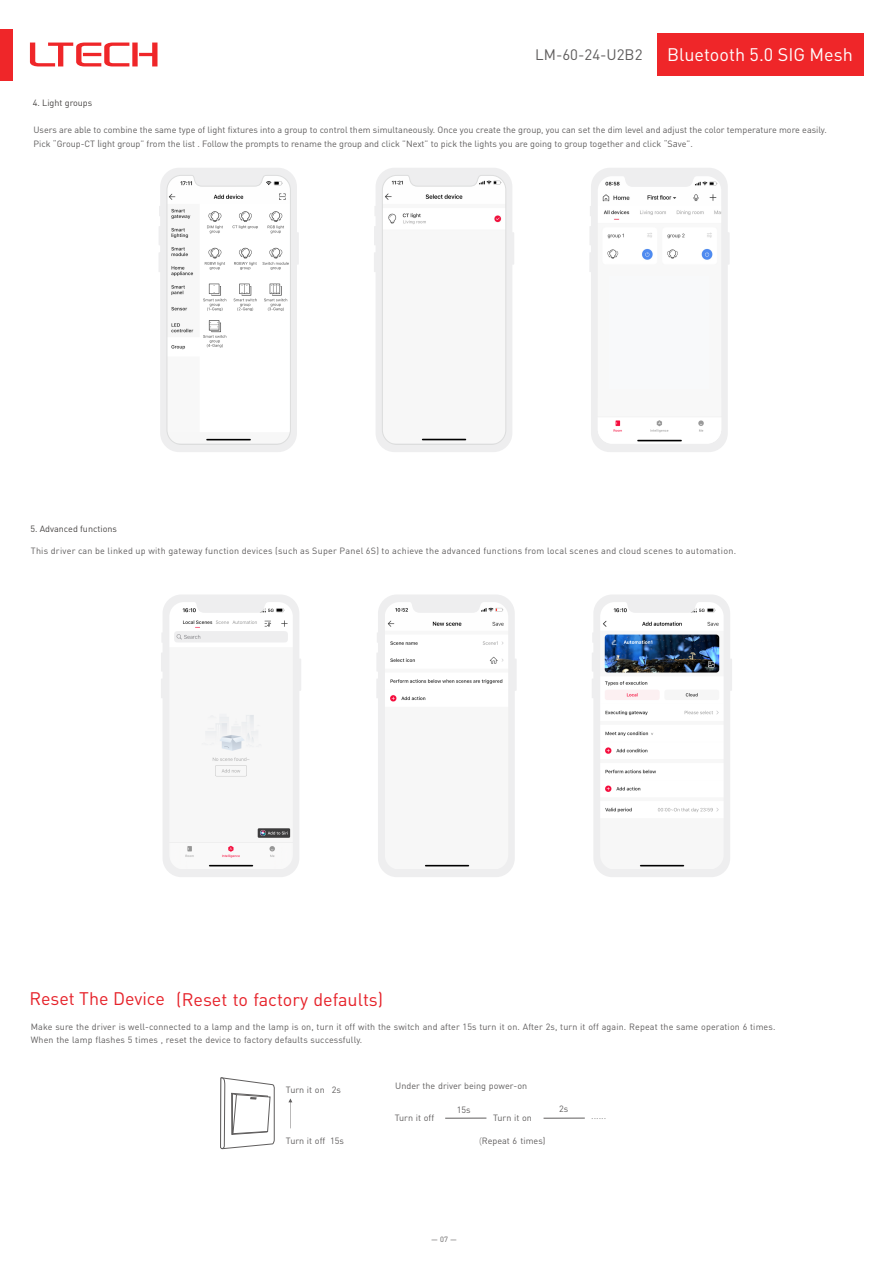
<style>
.page{position:relative;width:893px;height:1263px;background:#fff}
.page>*{position:absolute;margin:0;border:0;box-sizing:border-box;transform-origin:0 0}
.t1{font:18px "DIN Pro";color:#e62129}
.t2{font:18px "DIN Pro";color:#fefefe}
.t3{font:15px "DIN Pro";color:#5f5d5d}
.t4{font:300 10.5px "Microsoft Ya Hei";color:#5f5d5d}
.t5{font:9px/12.5px "DIN Pro";color:#5f5d5d}
.t6{font:9px "DIN Pro";letter-spacing:.03em;color:#5f5d5d}
.t7{font:9px "DIN Pro";color:#474443}
.t8{font:7.5px "DIN Pro";color:#5f5d5d}
.s1{font-family:"Source Han Sans CN"}
.s2{font-family:"Microsoft Ya Hei";font-weight:300}
</style>
<div class="page">
<svg style="left:30px;top:43px;width:127px;height:23px"></svg>
<div style="left:0;top:29px;width:13px;height:51px;background:#ef2629"></div>
<div style="left:657px;top:33px;width:206px;height:43px;background:#ef2629"></div>
<svg style="left:220px;top:1077px;width:55px;height:73px"></svg>
<svg style="left:288px;top:1098px;width:4px;height:30px"></svg>
<hr style="left:445px;top:1118px;width:41px;height:1px;background:#5f5d5d">
<hr style="left:544px;top:1118px;width:41px;height:1px;background:#5f5d5d">
<svg style="left:159px;top:168px;width:140px;height:284px"></svg>
<svg style="left:589px;top:168px;width:141px;height:284px"></svg>
<img style="left:598px;top:176px;width:123px;height:222px">
<img style="left:598px;top:398px;width:123px;height:45px">
<img style="left:599px;top:225px;width:120px;height:48px">
<div style="left:609px;top:277px;width:100px;height:112px;background:#f8f9fa"></div>
<svg style="left:374px;top:168px;width:140px;height:284px"></svg>
<svg style="left:592px;top:595px;width:140px;height:282px"></svg>
<img style="left:600px;top:602px;width:124px;height:267px">
<svg style="left:376px;top:595px;width:141px;height:282px"></svg>
<img style="left:385px;top:602px;width:123px;height:267px">
<svg style="left:161px;top:595px;width:140px;height:282px"></svg>
<img style="left:169px;top:602px;width:124px;height:267px">
<h2 class="t3" style="left:535px;top:48px;width:109px">LM-60-24-U2B2</h2>
<h1 class="t2" style="left:667px;top:47px;width:187px">Bluetooth 5.0 SIG Mesh</h1>
<p class="t7" style="left:33px;top:99px;width:61px">4. Light groups</p>
<p class="t5" style="left:33px;top:123px;width:795px;line-height:14.2px">Users are able to combine the same type of light fixtures into a group to control them simultaneously. Once you create the group, you can set the dim level and adjust the color temperature more easily.<br>Pick “Group-CT <span class="s1">l</span>ight group” from the list . Follow the prompts to rename the group and click ”Next” to pick the lights you are going to group together and click “S<span class="s1">a</span>ve”.</p>
<p class="t7" style="left:30px;top:525px;width:88px">5. Advanced functions</p>
<p class="t6" style="left:31px;top:547px;width:707px">This driver can be linked up with gateway function devices (such as Super Panel 6S) to achieve the advanced functions from local scenes and cloud scenes to automation.</p>
<h1 class="t1" style="left:29px;top:992px;width:355px">Reset The Device (Reset to factory defaults)</h1>
<p class="t5" style="left:31px;top:1021px;width:746px">Make sure the driver is well-connected to a lamp and the lamp is on, turn it off with the switch and after 15s turn it on. After 2s, turn it off again. Repeat the same operation 6 times.<br>When the lamp flashes 5 times , reset the device to factory defaults successfully.</p>
<p class="t5" style="left:286px;top:1084px;width:57px">Turn it on 2s</p>
<p class="t5" style="left:395px;top:1080px;width:134px">Under the driver being power-on</p>
<p class="t5" style="left:457px;top:1104px;width:15px">15s</p>
<p class="t5" style="left:559px;top:1104px;width:11px">2s</p>
<p class="t5" style="left:395px;top:1112px;width:41px">Turn it off</p>
<p class="t5" style="left:493px;top:1112px;width:40px">Turn it on</p>
<p class="t4" style="left:591px;top:1110px;width:17px">......</p>
<p class="t5" style="left:286px;top:1135px;width:60px">Turn it off 15s</p>
<p class="t5" style="left:479px;top:1135px;width:68px"><span class="s2">(</span>Repeat 6 times)</p>
<p class="t8" style="left:431px;top:1236px;width:27px">— 07 —</p>
</div>
